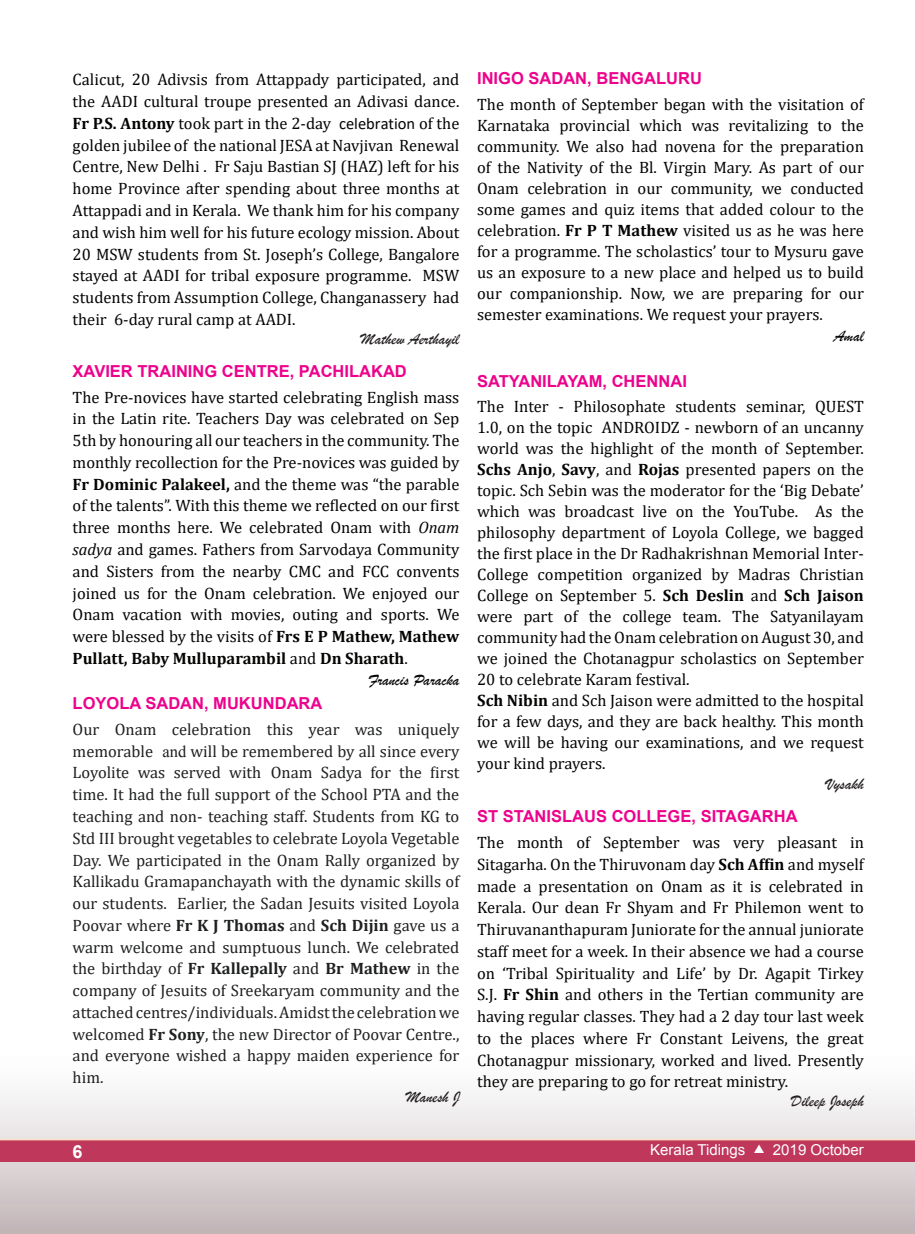
<style>
.page{position:relative;width:915px;height:1234px;background:#fff}
.page>*{position:absolute;margin:0;border:0;box-sizing:border-box;transform-origin:0 0}
.t1{font:700 18px "Arial";color:#fff}
.t2{font:16.5px/21.8px "Cambria";color:#040503;text-align:justify}
.t3{font:16.5px/21.8px "Cambria";color:#1f2020;text-align:justify}
.t4{font:700 16.5px "Arial";color:#ed028c}
.t5{font:16.5px "Brush Script";color:#231f20}
.t6{font:16.5px "Brush Script";color:#040503}
.t7{font:15px "Arial";color:#fff}
.s1{font-weight:700}
.s2{font-family:"Calibri"}
.s3{font-style:italic}
.s4{font-family:"Times New Roman"}
.s5{font-family:"Dixieland";font-size:12px}
</style>
<div class="page">
<svg style="left:0;top:1096px;width:913px;height:137px;background:#dad2d4"></svg>
<svg style="left:913px;top:1096px;width:1px;height:137px"></svg>
<div style="left:0;top:1138px;width:914px;height:23px;background:#bf375b"></div>
<hr style="left:0;top:1138px;width:914px;height:2px;background:#fde0c7">
<p class="t2" style="left:73px;top:69px;width:388px">Calicut, 20 Adivsis from Attappady participated, and the AADI cultural troupe presented an Adivasi dance.<br><span class="s1">Fr P.S. Antony</span> took part in the 2-day <span class="s2">celebration</span> of the golden jubilee of the national JESA at Navjivan Renewal Centre, New Delhi . Fr Saju Bastian SJ (HAZ) left for his home Province after spending about three months at Attappadi and in Kerala. We thank him for his company and wish him well for his future ecology mission. About 20 MSW students from St. Joseph’s College, Bangalore stayed at AADI for tribal exposure programme. MSW students from Assumption College, Changanassery had their 6-day rural camp at AADI.</p>
<p class="t5" style="left:361px;top:328px;width:100px">Mathew Aerthayil</p>
<p class="t4" style="left:73px;top:359px;width:335px">XAVIER TRAINING CENTRE, PACHILAKAD</p>
<p class="t2" style="left:73px;top:386px;width:388px">The Pre-novices have started celebrating English mass in the Latin rite. Teachers Day was celebrated on Sep 5th by honouring all our teachers in the community. The monthly recollection for the Pre-novices was guided by <span class="s1">Fr Dominic Palakeel,</span> and the theme was “the parable of the talents”. With this theme we reflected on our first three months here. We celebrated Onam with <span class="s3">Onam sadya</span> and games. Fathers from Sarvodaya Community and Sisters from the nearby CMC and FCC convents joined us for the Onam celebration. We enjoyed our Onam vacation with movies, outing and sports. We were blessed by the visits of <span class="s1">Frs E P Mathew, Mathew Pullatt, Baby Mulluparambil</span> and <span class="s1">Dn Sharath</span>.</p>
<p class="t6" style="left:368px;top:669px;width:92px">Francis Paracka</p>
<p class="t4" style="left:73px;top:691px;width:251px">LOYOLA SADAN, MUKUNDARA</p>
<p class="t3" style="left:73px;top:718px;width:388px">Our Onam celebration this year was uniquely memorable <span class="s4">and</span> will be remembered by all since every Loyolite was served with Onam Sadya for the first time. It had the full support of the School PTA and the teaching and non- teaching staff. Students from KG to Std III brought vegetables to celebrate Loyola Vegetable Day. We participated in the Onam Rally organized by Kallikadu Gramapanchayath with the dynamic skills of our students. Earlier, the Sadan Jesuits visited Loyola Poovar where <span class="s1">Fr K J Thomas</span> and <span class="s1">Sch Dijin</span> gave us a warm welcome and sumptuous lunch. We celebrated the birthday of <span class="s1">Fr Kallepally</span> and <span class="s1">Br Mathew</span> in the company of Jesuits of Sreekaryam community and the attached centres/individuals. Amidst the celebration we welcomed <span class="s1">Fr Sony</span>, the new Director of Poovar Centre., and everyone wished a happy maiden experience for him.</p>
<p class="t5" style="left:406px;top:1086px;width:55px">Manesh J</p>
<p class="t4" style="left:477px;top:67px;width:226px">INIGO SADAN, BENGALURU</p>
<p class="t2" style="left:477px;top:93px;width:388px;line-height:21.1px">The month of September began with the visitation of Karnataka provincial which was revitalizing to the community. We also had novena for the preparation of the Nativity of the Bl. Virgin Mary. As part of our Onam celebration in our community, we conducted some games and quiz items that added colour to the celebration. <span class="s1">Fr P T Mathew</span> visited us as he was here for a programme. The scholastics’ tour to Mysuru gave us an exposure to a new place and helped us to build our companionship. Now, we are preparing for our semester examinations. We request your prayers.</p>
<p class="t6" style="left:833px;top:326px;width:32px">Amal</p>
<p class="t4" style="left:477px;top:369px;width:211px">SATYANILAYAM, CHENNAI</p>
<p class="t2" style="left:477px;top:395px;width:388px;line-height:21px;text-align:left">The Inter - Philosophate students seminar, QUEST 1.0, on the topic ANDROIDZ - newborn of an uncanny world was the highlight of the month of September.<br><span class="s1">Schs Anjo</span>, <span class="s1">Savy</span>, and <span class="s1">Rojas</span> presented papers on the topic. Sch Sebin was the moderator for the ‘Big Debate’ which was broadcast live on the YouTube. As the philosophy department of Loyola College, we bagged the first place in the Dr Radhakrishnan Memorial Inter-College competition organized by Madras Christian College on September 5. <span class="s1">Sch Deslin</span> and <span class="s1">Sch Jaison </span>were part of the college team. The Satyanilayam community had the Onam celebration on August 30, and we joined the Chotanagpur scholastics on September 20 to celebrate Karam festival.<br><span class="s1">Sch Nibin</span> and Sch Jaison were admitted to the hospital for a few days, and they are back healthy. This month we will be having our examinations, and we request your kind prayers.</p>
<p class="t5" style="left:826px;top:773px;width:38px">Vysakh</p>
<p class="t4" style="left:477px;top:804px;width:322px">ST STANISLAUS COLLEGE, SITAGARHA</p>
<p class="t2" style="left:477px;top:831px;width:388px">The month of September was very pleasant in Sitagarha. On the Thiruvonam day <span class="s1">Sch Affin</span> and myself made a presentation on Onam as it is celebrated in Kerala. Our dean Fr Shyam and Fr Philemon went to Thiruvananthapuram Juniorate for the annual juniorate staff meet for a week. In their absence we had a course on ‘Tribal Spirituality and Life’ by Dr. Agapit Tirkey S.J. <span class="s1">Fr Shin</span> and others in the Tertian community are having regular classes. They had a 2 day tour last week to the places where Fr Constant Leivens, the great Chotanagpur missionary, worked and lived. Presently they are preparing to go for retreat ministry.</p>
<p class="t5" style="left:790px;top:1090px;width:74px">Dileep Joseph</p>
<p class="t1" style="left:72px;top:1139px;width:12px">6</p>
<p class="t7" style="left:650px;top:1139px;width:215px">Kerala Tidings <span class="s5">s</span> 2019 October</p>
</div>
